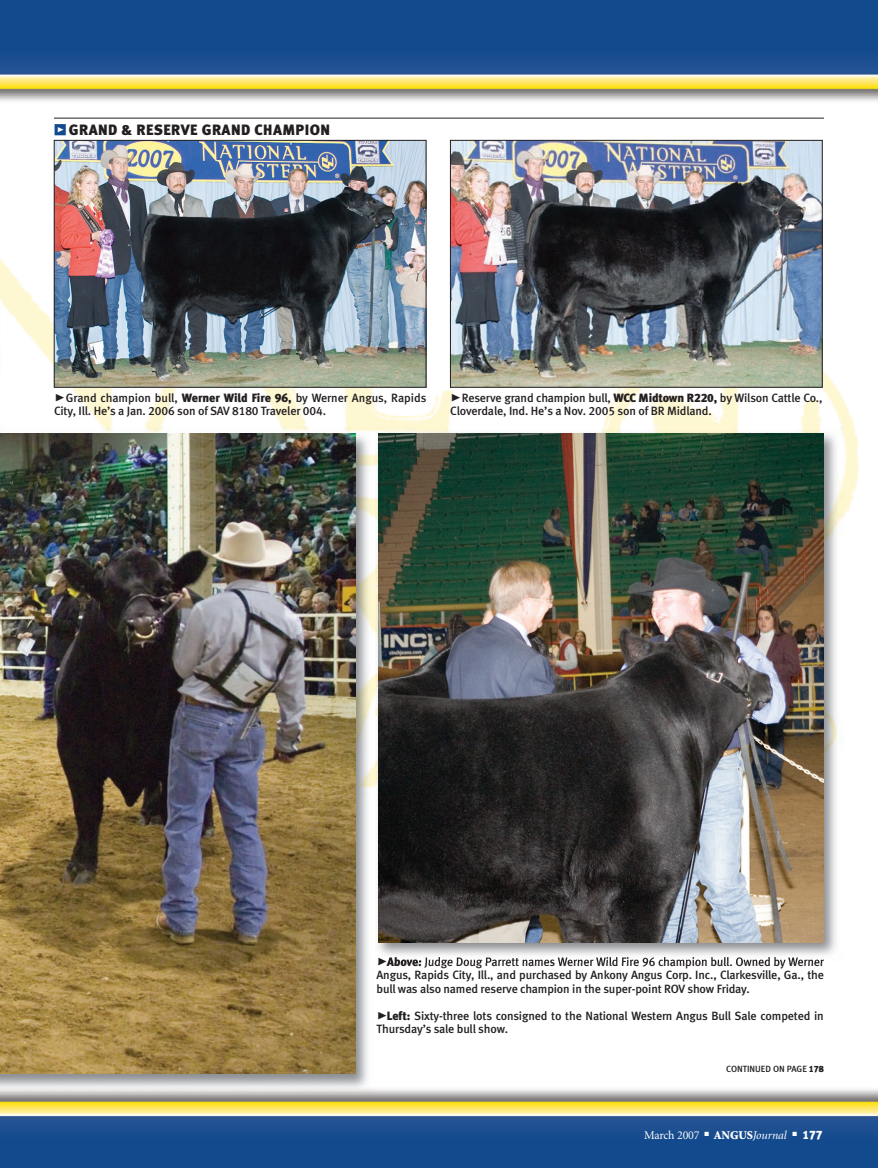
<style>
.page{position:relative;width:878px;height:1168px;background:#fff}
.page>*{position:absolute;margin:0;border:0;box-sizing:border-box;transform-origin:0 0}
.t1{font:15px "Meta Black LF";letter-spacing:.03em;color:#231f20}
.t2{font:12px/13.5px "Meta Medium LF";letter-spacing:-.01em;color:#231f20}
.t3{font:12px "Minion";letter-spacing:-.015em;color:#fff}
.t4{font:9px "Meta Medium LF";color:#231f20}
.s1{font-family:"Meta Black Expert";color:#124a8d}
.s2{font-family:"Meta Black Caps Expert";font-size:21px}
.s3{font-family:"Meta Black LF"}
.s4{font-weight:900}
.s5{font-style:italic}
</style>
<div class="page">
<img style="left:0;top:0;width:878px;height:1168px">
<p class="t1" style="left:54px;top:124px;width:277px"><span class="s1">z</span> GRAND &amp; RESERVE GRAND CHAMPION</p>
<p class="t2" style="left:54px;top:392px;width:374px"><span class="s2">@</span>Grand champion bull, <span class="s3">Werner Wild Fire 96,</span> by Werner Angus, Rapids<br>City, Ill. He’s a Jan. 2006 son of SAV 8180 Traveler 004.</p>
<p class="t2" style="left:450px;top:392px;width:374px"><span class="s2">@</span>Reserve grand champion bull, <span class="s3">WCC Midtown R220,</span> by Wilson Cattle Co.,<br>Cloverdale, Ind. He’s a Nov. 2005 son of BR Midland.</p>
<p class="t2" style="left:376px;top:956px;width:449px;text-align:justify"><span class="s2">@</span><span class="s3">Above:</span> Judge Doug Parrett names Werner Wild Fire 96 champion bull. Owned by Werner Angus, Rapids City, Ill., and purchased by Ankony Angus Corp. Inc., Clarkesville, Ga., the bull was also named reserve champion in the super-point ROV show Friday.</p>
<p class="t2" style="left:376px;top:1010px;width:448px"><span class="s2">@</span><span class="s3">Left:</span> Sixty-three lots consigned to the National Western Angus Bull Sale competed in<br>Thursday’s sale bull show.</p>
<p class="t4" style="left:726px;top:1065px;width:99px">CONTINUED ON PAGE <span class="s3">178</span></p>
<p class="t3" style="left:644px;top:1130px;width:180px">March 2007 ■ <span class="s4">ANGUS</span><span class="s5">Journal</span> ■ <span class="s3">177</span></p>
</div>
